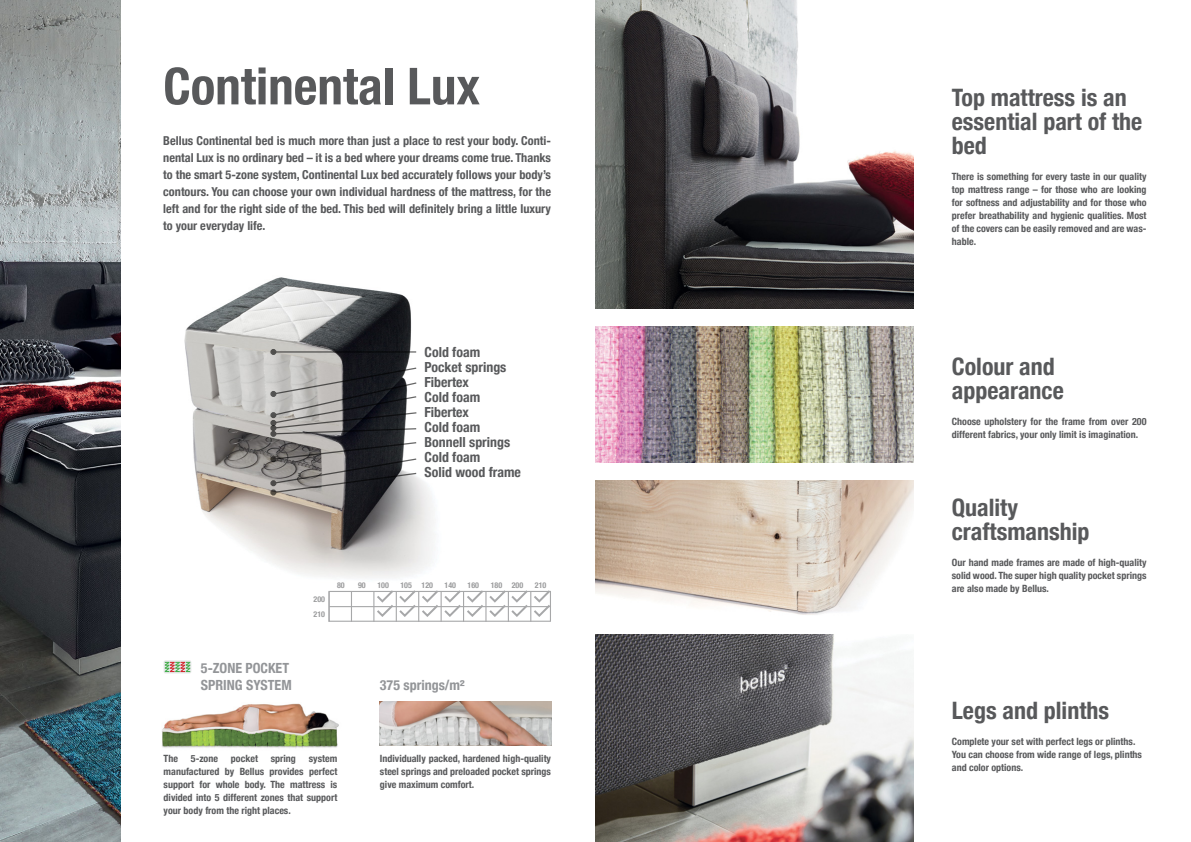
<style>
.page{position:relative;width:1191px;height:842px;background:#fff}
.page>*{position:absolute;margin:0;border:0;box-sizing:border-box;transform-origin:0 0}
.t1{font:700 condensed 51.1px "Helvetica Neue";color:#58595b}
.t2{font:700 condensed 24px/24px "Helvetica Neue";color:#58595b}
.t3{font:700 condensed 14px/16.8px "Helvetica Neue";color:#939598}
.t4{font:700 condensed 13.9px/15px "Helvetica Neue";color:#58595b}
.t5{font:700 condensed 12.3px/17px "Helvetica Neue";color:#58595b;text-align:justify}
.t6{font:700 condensed 10px/13px "Helvetica Neue";color:#58595b;text-align:justify}
.t7{font:700 condensed 8px/15px "Helvetica Neue";color:#58595b}
</style>
<div class="page">
<img style="left:595px;top:0;width:319px;height:309px">
<img style="left:595px;top:634px;width:319px;height:208px">
<img style="left:184px;top:277px;width:303px;height:343px">
<svg style="left:270px;top:349px;width:6px;height:6px"></svg>
<hr style="left:273px;top:351px;width:143px;height:2px;background:#000">
<svg style="left:270px;top:367px;width:148px;height:128px;background:#717071"></svg>
<img style="left:0;top:0;width:121px;height:842px">
<img style="left:595px;top:480px;width:319px;height:135px">
<img style="left:595px;top:326px;width:319px;height:137px">
<img style="left:162px;top:703px;width:177px;height:45px">
<img style="left:380px;top:702px;width:171px;height:44px">
<div style="left:164px;top:660px;width:27px;height:13px;background:#eeefef;border-radius:2px"></div>
<svg style="left:164px;top:661px;width:27px;height:12px"></svg>
<hr style="left:329px;top:606px;width:222px;height:1px;background:#6d6e71">
<hr style="left:351px;top:591px;width:1px;height:31px;background:#6d6e71">
<hr style="left:328px;top:591px;width:2px;height:31px;background:#6d6e71">
<hr style="left:373px;top:591px;width:1px;height:31px;background:#6d6e71">
<hr style="left:396px;top:591px;width:1px;height:31px;background:#6d6e71">
<hr style="left:418px;top:591px;width:1px;height:31px;background:#6d6e71">
<hr style="left:440px;top:591px;width:2px;height:31px;background:#6d6e71">
<hr style="left:463px;top:591px;width:1px;height:31px;background:#6d6e71">
<hr style="left:485px;top:591px;width:1px;height:31px;background:#6d6e71">
<hr style="left:508px;top:591px;width:1px;height:31px;background:#6d6e71">
<hr style="left:530px;top:591px;width:1px;height:31px;background:#6d6e71">
<svg style="left:375px;top:588px;width:176px;height:30px"></svg>
<h1 class="t1" style="left:163px;top:44px;width:318px">Continental Lux</h1>
<p class="t5" style="left:163px;top:131px;width:389px">Bellus Continental bed is much more than just a place to rest your body. Conti&shy;nental Lux is no ordinary bed – it is a bed where your dreams come true. Thanks to the smart 5-zone system, Continental Lux bed accurately follows your body’s contours. You can choose your own individual hardness of the mattress, for the left and for the right side of the bed. This bed will definitely bring a little luxury to your everyday life.</p>
<h3 class="t4" style="left:424px;top:344px;width:98px">Cold foam<br>Pocket springs<br>Fibertex<br>Cold foam<br>Fibertex<br>Cold foam<br>Bonnell springs<br>Cold foam<br>Solid wood frame</h3>
<h3 class="t3" style="left:201px;top:658px;width:92px">5-ZONE POCKET<br>SPRING SYSTEM</h3>
<p class="t7" style="left:314px;top:591px;width:13px">200<br>210</p>
<p class="t7" style="left:337px;top:577px;width:9px">80</p>
<p class="t7" style="left:358px;top:577px;width:9px">90</p>
<p class="t7" style="left:377px;top:577px;width:13px">100</p>
<p class="t7" style="left:400px;top:577px;width:34px">105 120</p>
<p class="t7" style="left:444px;top:577px;width:13px">140</p>
<p class="t7" style="left:467px;top:577px;width:13px">160</p>
<p class="t7" style="left:490px;top:577px;width:34px">180 200</p>
<p class="t7" style="left:535px;top:577px;width:13px">210</p>
<h3 class="t3" style="left:380px;top:675px;width:86px">375 springs/m²</h3>
<p class="t6" style="left:164px;top:751px;width:175px;text-indent:145px">system manufactured by Bellus provides perfect support for whole body. The mattress is divided into 5 different zones that support your body from the right places.</p>
<p class="t6" style="left:380px;top:751px;width:173px">Individually packed, hardened high-quality steel springs and preloaded pocket springs give maximum comfort.</p>
<p class="t6" style="left:164px;top:751px;width:16px">The</p>
<p class="t6" style="left:191px;top:751px;width:29px">5-zone</p>
<p class="t6" style="left:231px;top:751px;width:29px">pocket</p>
<p class="t6" style="left:271px;top:751px;width:27px">spring</p>
<h2 class="t2" style="left:951px;top:84px;width:192px">Top mattress is an essential part of the bed</h2>
<p class="t6" style="left:951px;top:170px;width:196px">There is something for every taste in our quality top mattress range – for those who are looking for softness and adjustability and for those who prefer breathability and hygienic qualities. Most of the covers can be easily removed and are was&shy;hable.</p>
<h2 class="t2" style="left:951px;top:352px;width:113px">Colour and appearance</h2>
<p class="t6" style="left:951px;top:414px;width:196px">Choose upholstery for the frame from over 200 different fabrics, your only limit is imagination.</p>
<h2 class="t2" style="left:951px;top:493px;width:139px">Quality craftsmanship</h2>
<p class="t6" style="left:951px;top:555px;width:196px">Our hand made frames are made of high-quality solid wood. The super high quality pocket springs are also made by Bellus.</p>
<h2 class="t2" style="left:951px;top:696px;width:159px">Legs and plinths</h2>
<p class="t6" style="left:951px;top:734px;width:192px;text-align:left">Complete your set with perfect legs or plinths.<br>You can choose from wide range of legs, plinths and color options.</p>
</div>
